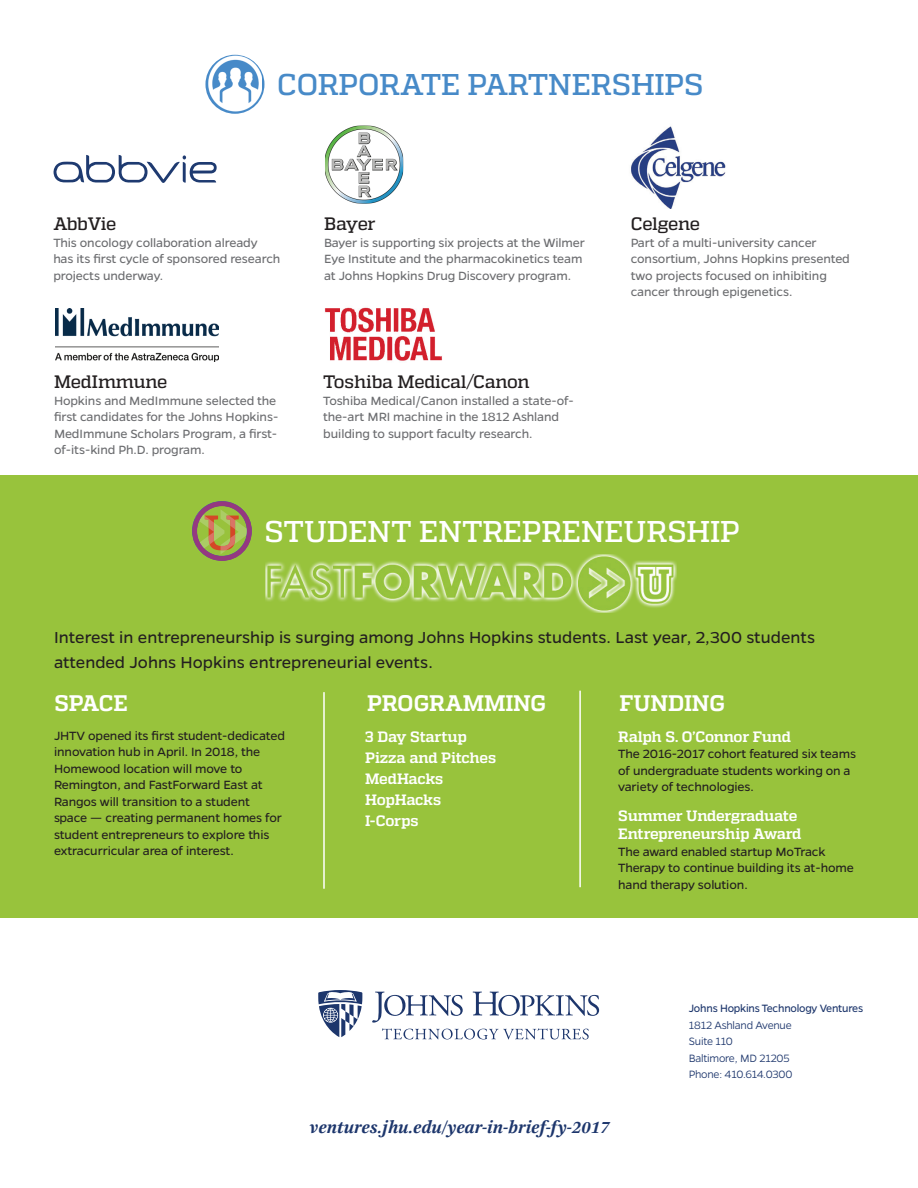
<style>
.page{position:relative;width:918px;height:1188px;background:#fff}
.page>*{position:absolute;margin:0;border:0;box-sizing:border-box;transform-origin:0 0}
.t1{font:500 30px "Quadon";letter-spacing:-.005em;color:#fff}
.t2{font:500 30px "Quadon";letter-spacing:-.01em;color:#478ac8}
.t3{font:700 22.5px "Quadon";letter-spacing:-.01em;color:#fff}
.t4{font:18px/25.5px "Gentona";color:#231f20}
.t5{font:500 18px "Quadon";letter-spacing:-.015em;color:#231f20}
.t6{font:italic 700 18px "Arnhem Pro";color:#1d366c}
.t7{font:700 15px/21px "Quadon";letter-spacing:-.02em;color:#fff}
.t8{font:13.5px/16.5px "Gentona";letter-spacing:-.01em;color:#6c6d70}
.t9{font:13.5px/16.5px "Gentona";letter-spacing:-.01em;color:#231f20}
.t10{font:300 12px/16.5px "Gentona";letter-spacing:-.02em;color:#1d366c;scale:.96 1}
.t11{font:12px "Gentona";letter-spacing:-.02em;color:#1d366c;scale:.96 1}
</style>
<div class="page">
<div style="left:0;top:475px;width:918px;height:448px;background:#98c33c"></div>
<div style="left:0;top:918px;width:918px;height:270px;background:#fff"></div>
<div style="left:205px;top:55px;width:59px;height:59px;border:5px solid #478ac8;border-radius:50%"></div>
<img style="left:206px;top:54px;width:56px;height:58px">
<img style="left:325px;top:125px;width:78px;height:79px">
<img style="left:631px;top:126px;width:95px;height:83px">
<svg style="left:54px;top:155px;width:163px;height:28px"></svg>
<svg style="left:318px;top:990px;width:44px;height:47px"></svg>
<svg style="left:372px;top:992px;width:227px;height:47px"></svg>
<img style="left:56px;top:308px;width:163px;height:53px">
<img style="left:325px;top:307px;width:117px;height:54px">
<svg style="left:192px;top:501px;width:60px;height:60px"></svg>
<div style="left:192px;top:501px;width:60px;height:60px;border:5px solid #953880;border-radius:50%"></div>
<img style="left:266px;top:555px;width:410px;height:57px">
<hr style="left:323px;top:692px;width:2px;height:197px;background:#fff">
<hr style="left:579px;top:691px;width:2px;height:196px;background:#fff">
<h1 class="t2" style="left:277px;top:67px;width:428px">CORPORATE PARTNERSHIPS</h1>
<h3 class="t5" style="left:53px;top:214px;width:65px">AbbVie</h3>
<p class="t8" style="left:53px;top:234px;width:229px">This oncology collaboration already has its first cycle of sponsored research projects underway.</p>
<h3 class="t5" style="left:54px;top:372px;width:115px">MedImmune</h3>
<p class="t8" style="left:54px;top:392px;width:226px">Hopkins and MedImmune selected the first candidates for the Johns Hopkins-MedImmune Scholars Program, a first&shy;of-its-kind Ph.D. program.</p>
<h3 class="t5" style="left:324px;top:214px;width:53px">Bayer</h3>
<p class="t8" style="left:324px;top:234px;width:263px">Bayer is supporting six projects at the Wilmer<br>Eye Institute and the pharmacokinetics team at Johns Hopkins Drug Discovery program.</p>
<h3 class="t5" style="left:323px;top:371px;width:208px">Toshiba Medical/Canon</h3>
<p class="t8" style="left:323px;top:392px;width:252px">Toshiba Medical/Canon installed a state-of&shy;the-art MRI machine in the 1812 Ashland building to support faculty research.</p>
<h3 class="t5" style="left:631px;top:214px;width:71px">Celgene</h3>
<p class="t8" style="left:631px;top:234px;width:221px">Part of a multi-university cancer consortium, Johns Hopkins presented two projects focused on inhibiting cancer through epigenetics.</p>
<h1 class="t1" style="left:265px;top:514px;width:477px">STUDENT ENTREPRENEURSHIP</h1>
<h3 class="t4" style="left:54px;top:624px;width:763px">Interest in entrepreneurship is surging among Johns Hopkins students. Last year, 2,300 students attended Johns Hopkins entrepreneurial events.</h3>
<h2 class="t3" style="left:367px;top:690px;width:181px">PROGRAMMING</h2>
<h2 class="t3" style="left:619px;top:690px;width:107px">FUNDING</h2>
<h2 class="t3" style="left:54px;top:690px;width:75px">SPACE</h2>
<p class="t9" style="left:54px;top:727px;width:233px">JHTV opened its first student-dedicated innovation hub in April. In 2018, the Homewood location will move to Remington, and FastForward East at Rangos will transition to a student space — creating permanent homes for student entrepreneurs to explore this extracurricular area of interest.</p>
<p class="t7" style="left:365px;top:726px;width:133px">3 Day Startup<br>Pizza and Pitches<br>MedHacks<br>HopHacks<br>I-Corps</p>
<p class="t7" style="left:618px;top:726px;width:174px">Ralph S. O’Connor Fund</p>
<p class="t9" style="left:618px;top:746px;width:239px">The 2016-2017 cohort featured six teams of undergraduate students working on a variety of technologies.</p>
<p class="t7" style="left:618px;top:807px;width:185px;line-height:18px">Summer Undergraduate<br>Entrepreneurship Award</p>
<p class="t9" style="left:618px;top:843px;width:237px">The award enabled startup MoTrack<br>Therapy to continue building its at-home hand therapy solution.</p>
<h3 class="t6" style="left:310px;top:1116px;width:302px">ventures.jhu.edu/year-in-brief-fy-2017</h3>
<p class="t11" style="left:689px;top:1002px;width:183px">Johns Hopkins Technology Ventures</p>
<p class="t10" style="left:689px;top:1016px;width:109px">1812 Ashland Avenue<br>Suite 110<br>Baltimore, MD 21205<br>Phone: 410.614.0300</p>
</div>
